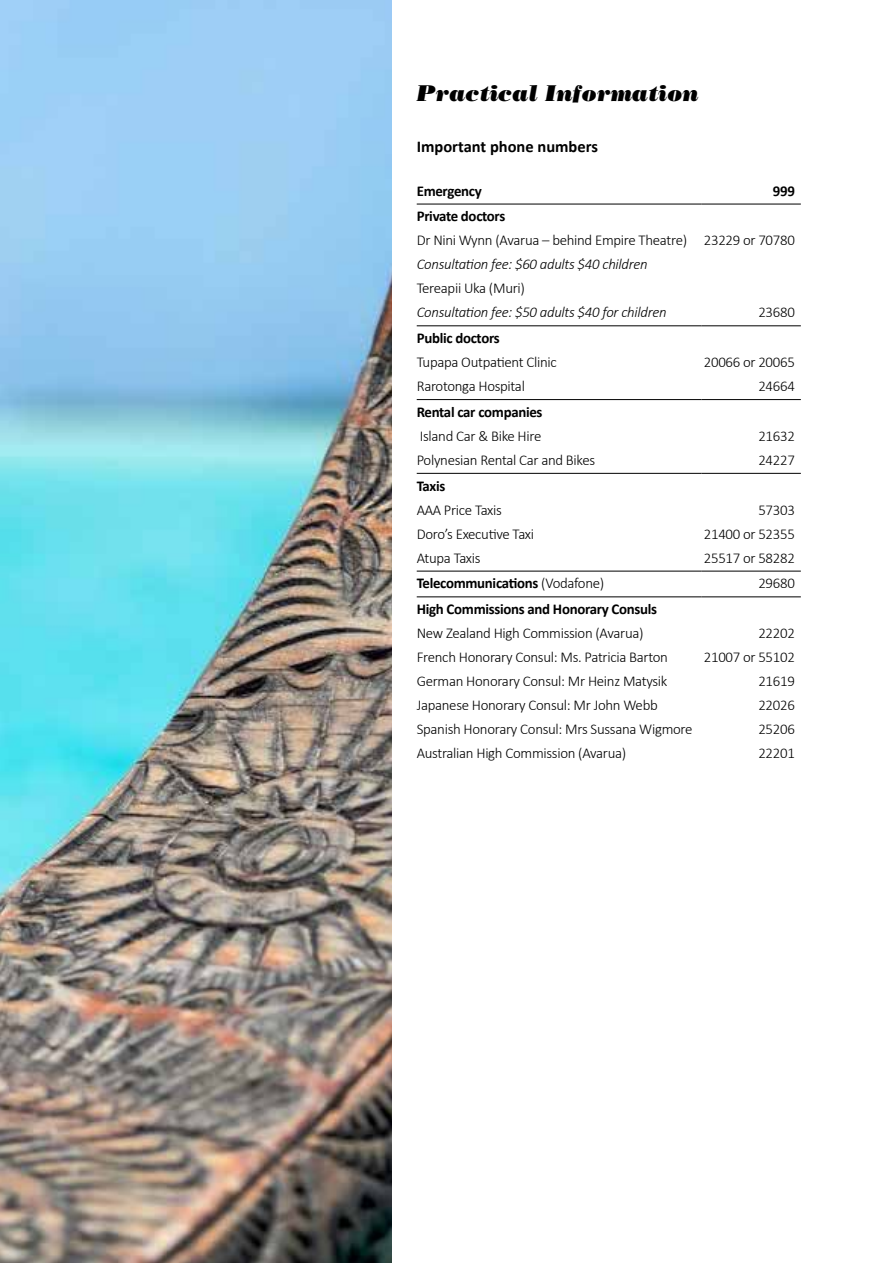
<style>
.page{position:relative;width:893px;height:1263px;background:#fff}
.page>*{position:absolute;margin:0;border:0;box-sizing:border-box;transform-origin:0 0}
.t1{font:italic 22.65px "Bodoni Std Poster";color:#000}
.t2{font:700 16.5px "Calibri";color:#000}
.t3{font:300 15px/24px "Calibri";letter-spacing:-.02em;color:#000}
.t4{font:700 15px "Calibri";letter-spacing:-.02em;color:#000}
.t5{font:italic 300 15px "Calibri";letter-spacing:-.02em;color:#000}
.s1{font-weight:300}
</style>
<div class="page">
<hr style="left:417px;top:204px;width:285px;height:1px;background:#000">
<hr style="left:702px;top:204px;width:99px;height:1px;background:#000">
<hr style="left:417px;top:325px;width:285px;height:1px;background:#000">
<hr style="left:702px;top:325px;width:99px;height:1px;background:#000">
<hr style="left:417px;top:399px;width:285px;height:1px;background:#000">
<hr style="left:702px;top:399px;width:99px;height:1px;background:#000">
<hr style="left:417px;top:473px;width:285px;height:1px;background:#000">
<hr style="left:702px;top:473px;width:99px;height:1px;background:#000">
<hr style="left:417px;top:571px;width:285px;height:1px;background:#000">
<hr style="left:702px;top:571px;width:99px;height:1px;background:#000">
<hr style="left:417px;top:596px;width:285px;height:1px;background:#000">
<hr style="left:702px;top:596px;width:99px;height:1px;background:#000">
<img style="left:0;top:0;width:391px;height:1263px">
<h1 class="t1" style="left:417px;top:79px;width:284px">Practical Information</h1>
<p class="t2" style="left:417px;top:135px;width:183px">Important phone numbers</p>
<p class="t4" style="left:417px;top:180px;width:67px">Emergency</p>
<p class="t4" style="left:773px;top:180px;width:23px">999</p>
<p class="t4" style="left:417px;top:206px;width:90px">Private doctors</p>
<p class="t3" style="left:417px;top:228px;width:272px">Dr Nini Wynn (Avarua – behind Empire Theatre)</p>
<p class="t5" style="left:417px;top:255px;width:232px">Consultation fee: $60 adults $40 children</p>
<p class="t3" style="left:417px;top:276px;width:110px">Tereapii Uka (Muri)</p>
<p class="t5" style="left:417px;top:303px;width:251px">Consultation fee: $50 adults $40 for children</p>
<p class="t3" style="left:704px;top:228px;width:93px">23229 or 70780</p>
<p class="t3" style="left:758px;top:300px;width:38px">23680</p>
<p class="t4" style="left:417px;top:327px;width:85px">Public doctors</p>
<p class="t3" style="left:417px;top:350px;width:142px">Tupapa Outpatient Clinic<br>Rarotonga Hospital</p>
<p class="t3" style="left:704px;top:350px;width:93px;text-align:right">20066 or 20065<br>24664</p>
<p class="t4" style="left:417px;top:401px;width:127px">Rental car companies</p>
<p class="t3" style="left:417px;top:424px;width:180px">Island Car &amp; Bike Hire<br>Polynesian Rental Car and Bikes</p>
<p class="t3" style="left:758px;top:424px;width:38px">21632<br>24227</p>
<p class="t4" style="left:417px;top:475px;width:30px">Taxis</p>
<p class="t3" style="left:417px;top:497px;width:119px">AAA Price Taxis<br>Doro’s Executive Taxi<br>Atupa Taxis</p>
<p class="t3" style="left:704px;top:497px;width:93px;text-align:justify;text-indent:55px">57303<br>21400 or 52355<br>25517 or 58282</p>
<p class="t4" style="left:417px;top:573px;width:189px">Telecommunications <span class="s1">(Vodafone)</span></p>
<p class="t3" style="left:758px;top:571px;width:38px">29680</p>
<p class="t4" style="left:417px;top:598px;width:242px">High Commissions and Honorary Consuls</p>
<p class="t3" style="left:417px;top:621px;width:277px">New Zealand High Commission (Avarua)<br>French Honorary Consul: Ms. Patricia Barton German Honorary Consul: Mr Heinz Matysik Japanese Honorary Consul: Mr John Webb Spanish Honorary Consul: Mrs Sussana Wigmore Australian High Commission (Avarua)</p>
<p class="t3" style="left:704px;top:621px;width:93px;text-align:right">22202<br>21007 or 55102<br>21619<br>22026<br>25206<br>22201</p>
</div>
